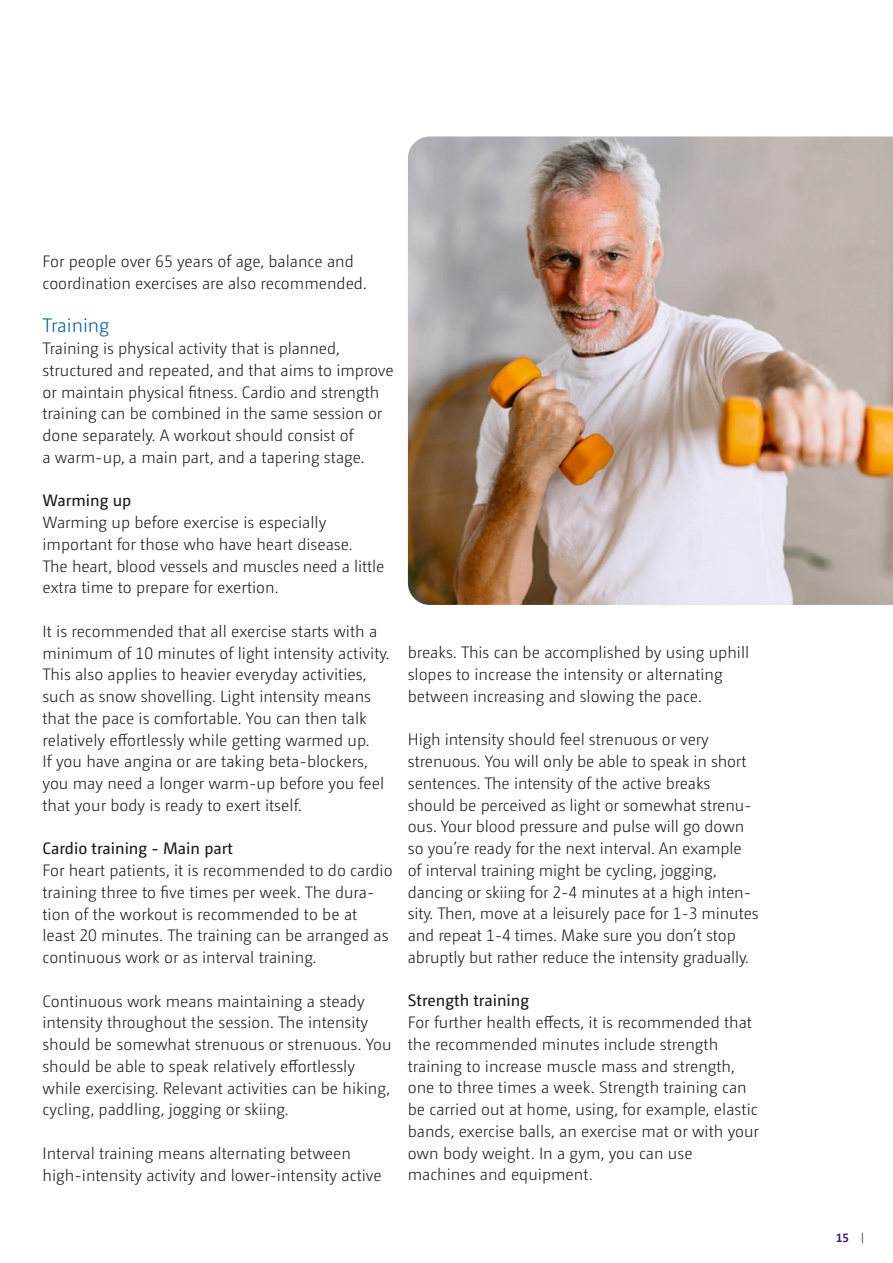
<style>
.page{position:relative;width:893px;height:1263px;background:#fff}
.page>*{position:absolute;margin:0;border:0;box-sizing:border-box;transform-origin:0 0}
.t1{font:300 19.5px "Camingo Dos Pro";color:#005e90}
.t2{font:300 16.5px/21.8px "Camingo Dos Pro";color:#1b1917}
.t3{font:16.5px "Camingo Dos Pro";color:#1b1917}
.t4{font:700 12px "Camingo Dos Pro";color:#3f146d}
.s1{font-weight:300;font-size:11.25px;color:#1b1917}
</style>
<div class="page">
<img style="left:408px;top:136px;width:485px;height:469px">
<p class="t2" style="left:43px;top:250px;width:326px">For people over 65 years of age, balance and coordination exercises are also recommended.</p>
<p class="t1" style="left:43px;top:314px;width:68px">Training</p>
<p class="t2" style="left:43px;top:337px;width:353px">Training is physical activity that is planned, structured and repeated, and that aims to improve or maintain physical fitness. Cardio and strength training can be combined in the same session or done separately. A workout should consist of<br>a warm-up, a main part, and a tapering stage.</p>
<p class="t3" style="left:43px;top:491px;width:90px">Warming up</p>
<p class="t2" style="left:43px;top:511px;width:343px">Warming up before exercise is especially important for those who have heart disease.<br>The heart, blood vessels and muscles need a little extra time to prepare for exertion.</p>
<p class="t2" style="left:43px;top:620px;width:348px">It is recommended that all exercise starts with a minimum of 10 minutes of light intensity activity.<br>This also applies to heavier everyday activities, such as snow shovelling. Light intensity means that the pace is comfortable. You can then talk relatively effortlessly while getting warmed up.<br>If you have angina or are taking beta-blockers, you may need a longer warm-up before you feel that your body is ready to exert itself.</p>
<p class="t3" style="left:43px;top:839px;width:192px">Cardio training - Main part</p>
<p class="t2" style="left:43px;top:859px;width:352px">For heart patients, it is recommended to do cardio training three to five times per week. The dura&shy;tion of the workout is recommended to be at least 20 minutes. The training can be arranged as continuous work or as interval training.</p>
<p class="t2" style="left:43px;top:990px;width:351px">Continuous work means maintaining a steady intensity throughout the session. The intensity should be somewhat strenuous or strenuous. You should be able to speak relatively effortlessly while exercising. Relevant activities can be hiking, cycling, paddling, jogging or skiing.</p>
<p class="t2" style="left:43px;top:1142px;width:341px">Interval training means alternating between high-intensity activity and lower-intensity active</p>
<p class="t2" style="left:408px;top:642px;width:343px">breaks. This can be accomplished by using uphill slopes to increase the intensity or alternating between increasing and slowing the pace.</p>
<p class="t2" style="left:408px;top:729px;width:352px">High intensity should feel strenuous or very strenuous. You will only be able to speak in short sentences. The intensity of the active breaks should be perceived as light or somewhat strenu&shy;ous. Your blood pressure and pulse will go down so you’re ready for the next interval. An example of interval training might be cycling, jogging, dancing or skiing for 2-4 minutes at a high inten&shy;sity. Then, move at a leisurely pace for 1-3 minutes and repeat 1-4 times. Make sure you don’t stop abruptly but rather reduce the intensity gradually.</p>
<p class="t3" style="left:408px;top:991px;width:123px">Strength training</p>
<p class="t2" style="left:408px;top:1011px;width:353px">For further health effects, it is recommended that the recommended minutes include strength training to increase muscle mass and strength, one to three times a week. Strength training can be carried out at home, using, for example, elastic bands, exercise balls, an exercise mat or with your own body weight. In a gym, you can use machines and equipment.</p>
<p class="t4" style="left:836px;top:1231px;width:29px">15 <span class="s1">|</span></p>
</div>
